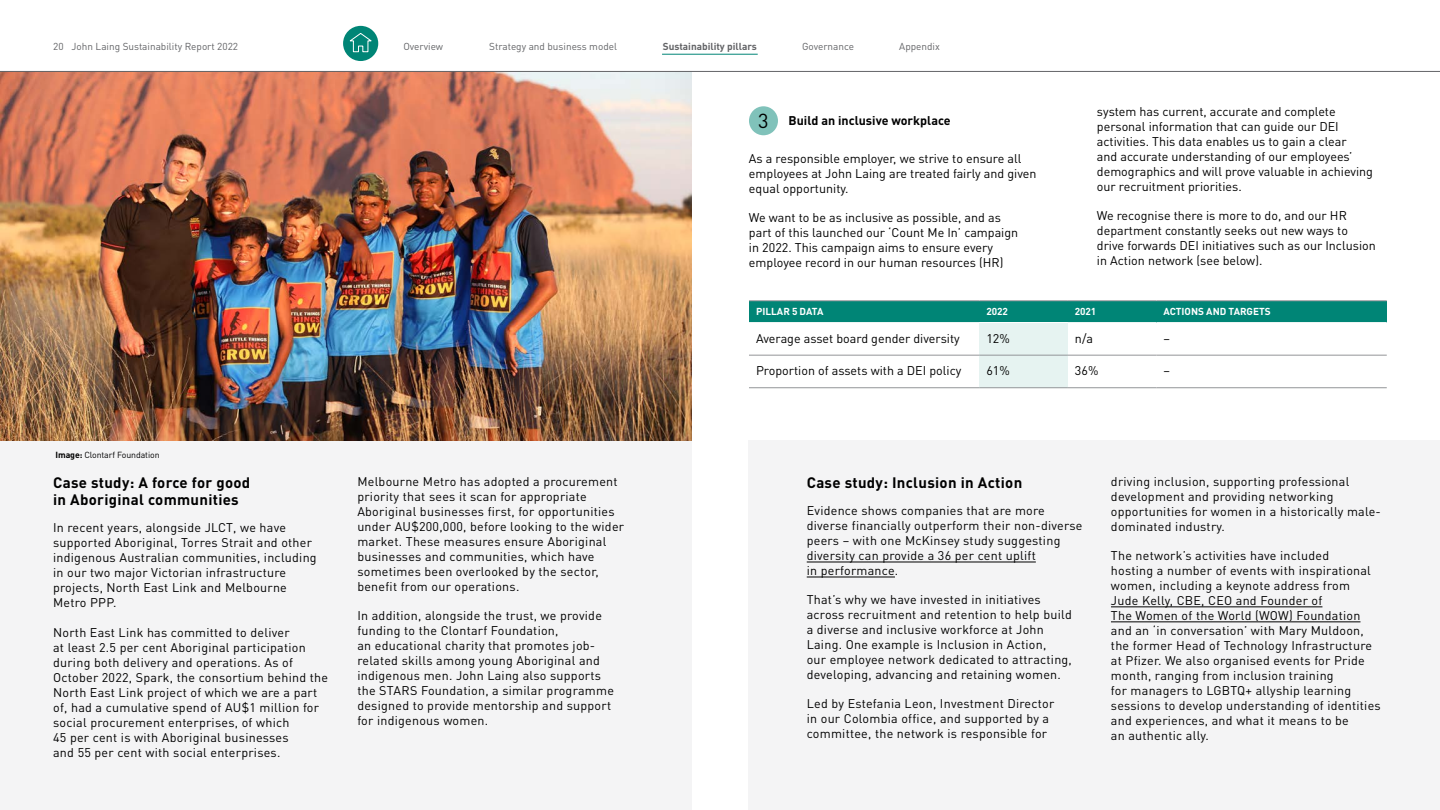
<style>
.page{position:relative;width:1440px;height:810px;background:#fff}
.page>*{position:absolute;margin:0;border:0;box-sizing:border-box;transform-origin:0 0}
.t1{font:700 15px/17.5px "DINOT";letter-spacing:.02em;color:#000}
.t2{font:12.5px/15px "DINOT";letter-spacing:.02em;color:#000}
.t3{font:12.5px/15px "DINOT";color:#000}
.t4{font:700 12.5px "DINOT";color:#000}
.t5{font:10px "DINOT";color:#636467}
.t6{font:700 10px "DINOT";color:#fff}
.t7{font:700 10px "DINOT";color:#636467}
.t8{font:8.75px "DINOT";letter-spacing:-.01em;color:#000}
.s1{font-weight:700}
.s2{font-weight:400;font-size:20px}
</style>
<div class="page">
<div style="left:749px;top:441px;width:691px;height:369px;background:#f4f4f5"></div>
<hr style="left:807px;top:562px;width:229px;height:1px;background:#000">
<hr style="left:807px;top:577px;width:88px;height:1px;background:#000">
<hr style="left:1111px;top:607px;width:211px;height:1px;background:#000">
<hr style="left:1111px;top:622px;width:249px;height:1px;background:#000">
<div style="left:749px;top:106px;width:29px;height:29px;background:#80c2ba;border-radius:50%"></div>
<div style="left:749px;top:301px;width:230px;height:22px;background:#008576"></div>
<div style="left:979px;top:301px;width:89px;height:22px;background:#008576"></div>
<div style="left:1068px;top:301px;width:88px;height:22px;background:#008576"></div>
<div style="left:1156px;top:301px;width:231px;height:22px;background:#008576"></div>
<div style="left:979px;top:323px;width:89px;height:32px;background:#e6f3f1"></div>
<div style="left:979px;top:355px;width:89px;height:33px;background:#e6f3f1"></div>
<hr style="left:749px;top:300px;width:230px;height:1px;background:#939598">
<hr style="left:979px;top:300px;width:89px;height:1px;background:#939598">
<hr style="left:1068px;top:300px;width:88px;height:1px;background:#939598">
<hr style="left:1156px;top:300px;width:231px;height:1px;background:#939598">
<hr style="left:749px;top:355px;width:230px;height:1px;background:#939598">
<hr style="left:979px;top:355px;width:89px;height:1px;background:#939598">
<hr style="left:1068px;top:355px;width:88px;height:1px;background:#939598">
<hr style="left:1156px;top:355px;width:231px;height:1px;background:#939598">
<hr style="left:749px;top:387px;width:230px;height:1px;background:#939598">
<hr style="left:979px;top:387px;width:89px;height:1px;background:#939598">
<hr style="left:1068px;top:387px;width:88px;height:1px;background:#939598">
<hr style="left:1156px;top:387px;width:231px;height:1px;background:#939598">
<hr style="left:749px;top:322px;width:230px;height:1px;background:#fff">
<hr style="left:979px;top:322px;width:89px;height:1px;background:#fff">
<hr style="left:1068px;top:322px;width:88px;height:1px;background:#fff">
<hr style="left:1156px;top:322px;width:231px;height:1px;background:#fff">
<div style="left:0;top:441px;width:691px;height:369px;background:#f4f4f5"></div>
<div style="left:343px;top:26px;width:35px;height:35px;background:#008576;border-radius:50%"></div>
<svg style="left:349px;top:33px;width:23px;height:19px"></svg>
<img style="left:0;top:72px;width:691px;height:369px">
<hr style="left:662px;top:54px;width:96px;height:1px;background:#008576">
<hr style="left:0;top:71px;width:1440px;height:1px;background:#636467">
<p class="t5" style="left:53px;top:40px;width:187px">20 John Laing Sustainability Report 2022</p>
<p class="t8" style="left:56px;top:450px;width:106px"><span class="s1">Image:</span> Clontarf Foundation</p>
<h5 class="t1" style="left:53px;top:473px;width:199px">Case study: A force for good in Aboriginal communities</h5>
<p class="t2" style="left:53px;top:520px;width:265px">In recent years, alongside JLCT, we have supported Aboriginal, Torres Strait and other indigenous Australian communities, including in our two major Victorian infrastructure projects, North East Link and Melbourne Metro PPP.</p>
<p class="t2" style="left:53px;top:624px;width:277px">North East Link has committed to deliver<br>at least 2.5 per cent Aboriginal participation during both delivery and operations. As of October 2022, Spark, the consortium behind the North East Link project of which we are a part of, had a cumulative spend of AU$1 million for social procurement enterprises, of which<br>45 per cent is with Aboriginal businesses<br>and 55 per cent with social enterprises.</p>
<p class="t5" style="left:403px;top:40px;width:41px">Overview</p>
<p class="t5" style="left:489px;top:40px;width:129px">Strategy and business model</p>
<p class="t7" style="left:663px;top:39px;width:95px">Sustainability pillars</p>
<p class="t5" style="left:802px;top:40px;width:54px">Governance</p>
<p class="t5" style="left:899px;top:40px;width:42px">Appendix</p>
<h4 class="t4" style="left:758px;top:113px;width:194px"><span class="s2">3</span> Build an inclusive workplace</h4>
<p class="t3" style="left:749px;top:150px;width:289px">As a responsible employer, we strive to ensure all employees at John Laing are treated fairly and given equal opportunity.</p>
<p class="t3" style="left:749px;top:210px;width:271px">We want to be as inclusive as possible, and as part of this launched our ‘Count Me In’ campaign in 2022. This campaign aims to ensure every employee record in our human resources (HR)</p>
<p class="t3" style="left:1097px;top:104px;width:278px">system has current, accurate and complete personal information that can guide our DEI activities. This data enables us to gain a clear<br>and accurate understanding of our employees’ demographics and will prove valuable in achieving our recruitment priorities.</p>
<p class="t3" style="left:1097px;top:208px;width:280px">We recognise there is more to do, and our HR department constantly seeks out new ways to drive forwards DEI initiatives such as our Inclusion in Action network (see below).</p>
<p class="t2" style="left:357px;top:473px;width:268px">Melbourne Metro has adopted a procurement priority that sees it scan for appropriate Aboriginal businesses first, for opportunities under AU$200,000, before looking to the wider market. These measures ensure Aboriginal businesses and communities, which have sometimes been overlooked by the sector, benefit from our operations.</p>
<p class="t2" style="left:357px;top:608px;width:258px">In addition, alongside the trust, we provide funding to the Clontarf Foundation,<br>an educational charity that promotes job&shy;related skills among young Aboriginal and indigenous men. John Laing also supports the STARS Foundation, a similar programme designed to provide mentorship and support for indigenous women.</p>
<p class="t6" style="left:756px;top:305px;width:69px">PILLAR 5 DATA</p>
<p class="t6" style="left:986px;top:305px;width:23px">2022</p>
<p class="t6" style="left:1075px;top:305px;width:23px">2021</p>
<p class="t6" style="left:1164px;top:305px;width:109px">ACTIONS AND TARGETS</p>
<p class="t3" style="left:756px;top:331px;width:205px">Average asset board gender diversity</p>
<p class="t2" style="left:986px;top:331px;width:25px">12%</p>
<p class="t2" style="left:1075px;top:331px;width:20px">n/a</p>
<p class="t2" style="left:1164px;top:331px;width:8px">–</p>
<p class="t3" style="left:756px;top:363px;width:207px">Proportion of assets with a DEI policy</p>
<p class="t2" style="left:986px;top:363px;width:25px">61%</p>
<p class="t2" style="left:1075px;top:363px;width:25px">36%</p>
<p class="t2" style="left:1164px;top:363px;width:8px">–</p>
<h5 class="t1" style="left:807px;top:473px;width:217px">Case study: Inclusion in Action</h5>
<p class="t2" style="left:807px;top:503px;width:277px">Evidence shows companies that are more diverse financially outperform their non-diverse peers – with one McKinsey study suggesting diversity can provide a 36 per cent uplift<br>in performance.</p>
<p class="t2" style="left:807px;top:592px;width:267px">That’s why we have invested in initiatives across recruitment and retention to help build a diverse and inclusive workforce at John Laing. One example is Inclusion in Action,<br>our employee network dedicated to attracting, developing, advancing and retaining women.</p>
<p class="t2" style="left:807px;top:696px;width:249px">Led by Estefania Leon, Investment Director in our Colombia office, and supported by a committee, the network is responsible for</p>
<p class="t2" style="left:1111px;top:473px;width:271px">driving inclusion, supporting professional development and providing networking opportunities for women in a historically male&shy;dominated industry.</p>
<p class="t2" style="left:1111px;top:548px;width:271px">The network’s activities have included<br>hosting a number of events with inspirational women, including a keynote address from<br>Jude Kelly, CBE, CEO and Founder of<br>The Women of the World (WOW) Foundation and an ‘in conversation’ with Mary Muldoon, the former Head of Technology Infrastructure at Pfizer. We also organised events for Pride month, ranging from inclusion training<br>for managers to LGBTQ+ allyship learning sessions to develop understanding of identities and experiences, and what it means to be<br>an authentic ally.</p>
</div>
